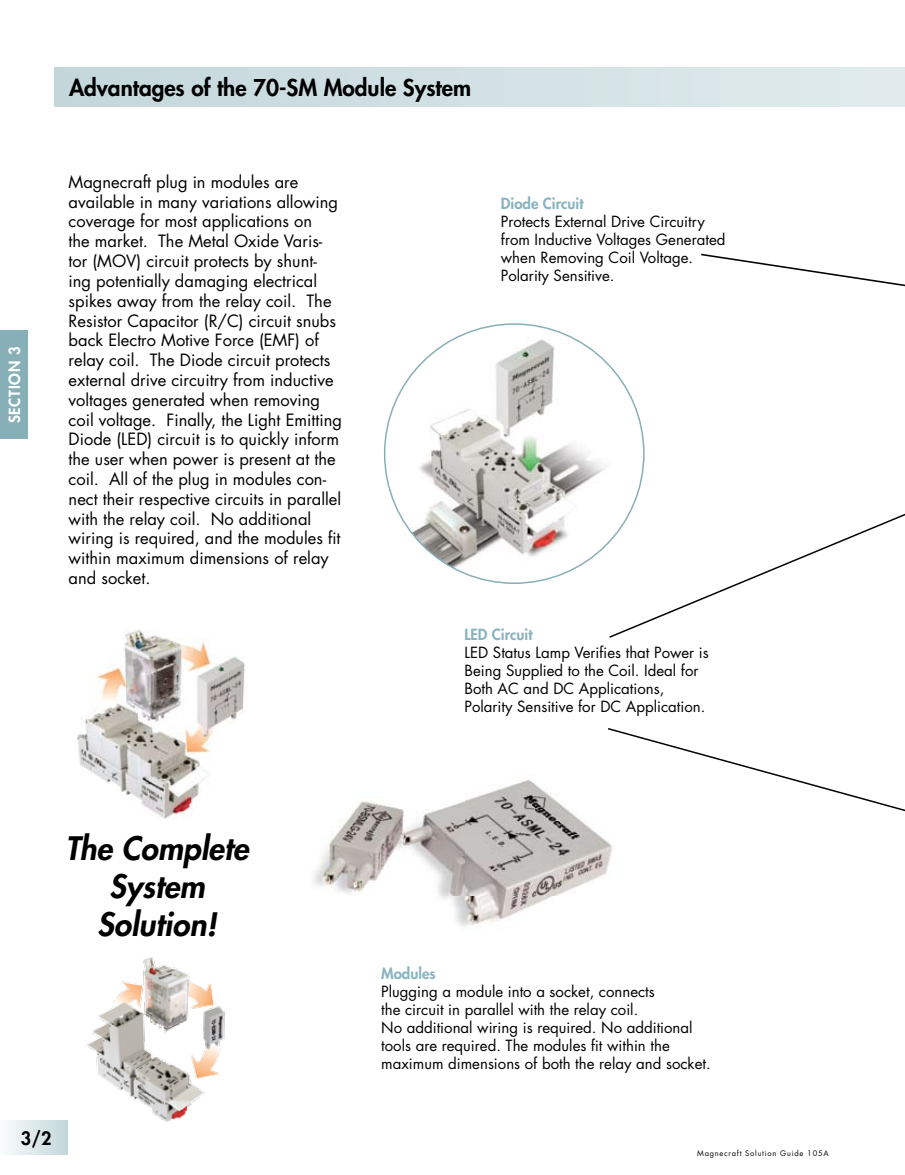
<style>
.page{position:relative;width:905px;height:1175px;background:#fff}
.page>*{position:absolute;margin:0;border:0;box-sizing:border-box;transform-origin:0 0}
.t1{font:italic 800 31.5px/37.8px "Futura Std";color:#000;text-align:center}
.t2{font:800 22.5px "Futura Std";color:#000}
.t3{font:800 18px "Futura Std";color:#000}
.t4{font:16.5px/19.8px "Futura Std";color:#000}
.t5{font:15px/18px "Futura Std";color:#000}
.t6{font:800 15px "Futura Std";color:#89b3c1}
.t7{font:800 15px "Futura Std";letter-spacing:.05em;color:#fff}
.t8{font:7.5px "Futura Std";letter-spacing:.1em;color:#000}
</style>
<div class="page">
<div style="left:54px;top:68px;width:850px;height:39px;background:linear-gradient(to right,#c3d7db,#e1ebed)"></div>
<div style="left:0;top:331px;width:27px;height:108px;background:#87afb7"></div>
<div style="left:0;top:1120px;width:68px;height:34px;background:linear-gradient(to right,#fbfcfc,#c3d7db)"></div>
<hr style="left:904px;top:68px;width:1px;height:39px;background:#e1ebed">
<img style="left:313px;top:780px;width:295px;height:147px">
<svg style="left:701px;top:254px;width:203px;height:32px"></svg>
<svg style="left:609px;top:434px;width:295px;height:204px"></svg>
<svg style="left:608px;top:728px;width:296px;height:138px"></svg>
<img style="left:76px;top:629px;width:169px;height:190px">
<img style="left:404px;top:328px;width:239px;height:251px">
<img style="left:87px;top:957px;width:137px;height:164px">
<p class="t7" style="left:5px;top:423px;width:78px;rotate:-90deg">SECTION 3</p>
<h2 class="t2" style="left:69px;top:74px;width:403px">Advantages of the 70-SM Module System</h2>
<p class="t4" style="left:69px;top:172px;width:275px">Magnecraft plug in modules are available in many variations allowing coverage for most applications on<br>the market. The Metal Oxide Varis&shy;tor (MOV) circuit protects by shunt&shy;ing potentially damaging electrical spikes away from the relay coil. The Resistor Capacitor (R/C) circuit snubs back Electro Motive Force (EMF) of relay coil. The Diode circuit protects external drive circuitry from inductive voltages generated when removing coil voltage. Finally, the Light Emitting Diode (LED) circuit is to quickly inform the user when power is present at the coil. All of the plug in modules con&shy;nect their respective circuits in parallel with the relay coil. No additional wiring is required, and the modules fit within maximum dimensions of relay and socket.</p>
<p class="t6" style="left:501px;top:194px;width:84px">Diode Circuit</p>
<p class="t5" style="left:501px;top:213px;width:226px">Protects External Drive Circuitry from Inductive Voltages Generated when Removing Coil Voltage.<br>Polarity Sensitive.</p>
<p class="t6" style="left:464px;top:624px;width:69px">LED Circuit</p>
<p class="t5" style="left:464px;top:643px;width:246px">LED Status Lamp Verifies that Power is Being Supplied to the Coil. Ideal for Both AC and DC Applications, Polarity Sensitive for DC Application.</p>
<h1 class="t1" style="left:65px;top:830px;width:185px">The Complete<br>System<br>Solution!</h1>
<p class="t3" style="left:21px;top:1126px;width:32px">3/2</p>
<p class="t6" style="left:381px;top:963px;width:56px">Modules</p>
<p class="t5" style="left:381px;top:982px;width:331px">Plugging a module into a socket, connects<br>the circuit in parallel with the relay coil.<br>No additional wiring is required. No additional tools are required. The modules fit within the maximum dimensions of both the relay and socket.</p>
<p class="t8" style="left:697px;top:1148px;width:133px">Magnecraft Solution Guide 105A</p>
</div>
